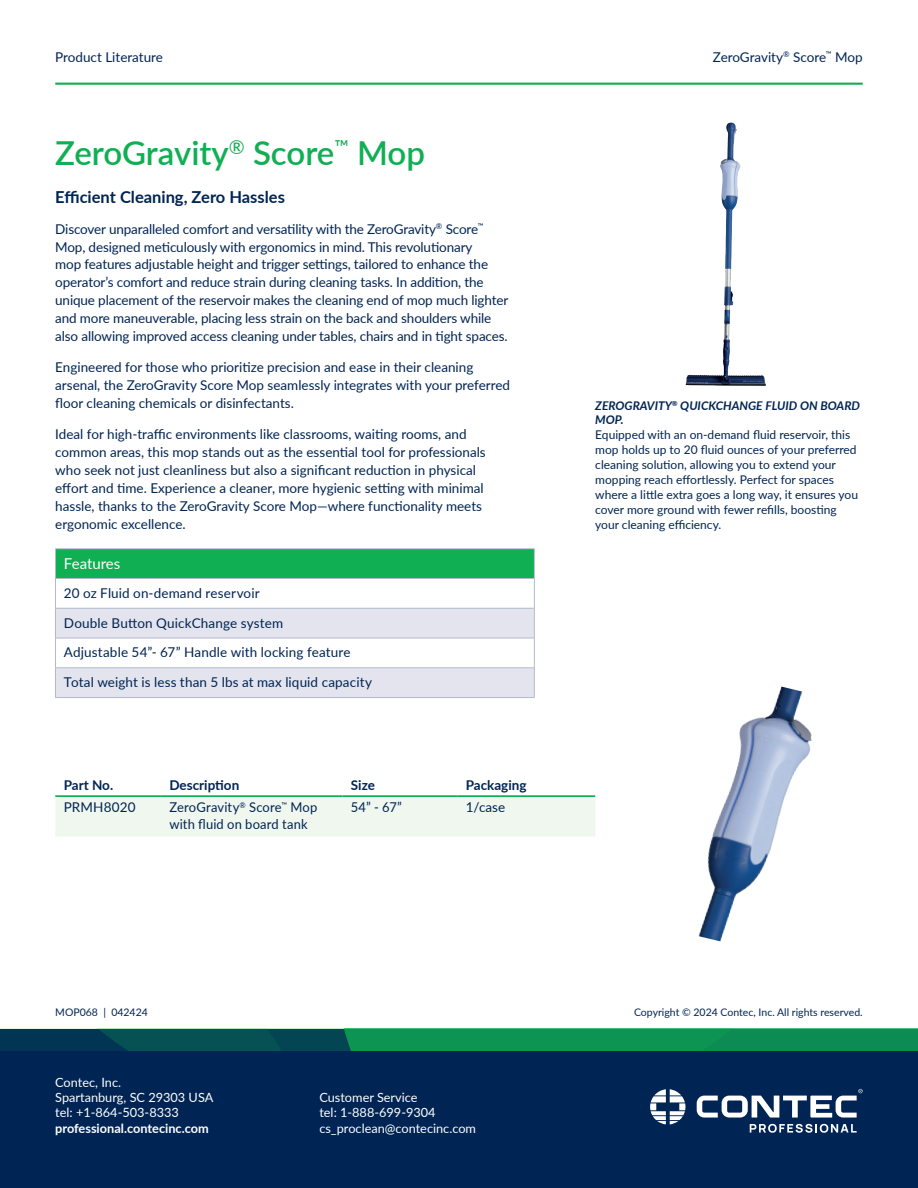
<style>
.page{position:relative;width:918px;height:1188px;background:#fff}
.page>*{position:absolute;margin:0;border:0;box-sizing:border-box;transform-origin:0 0}
.t1{font:600 33px "Lato";letter-spacing:-.005em;color:#11af53}
.t2{font:700 16.5px "Lato";color:#002453}
.t3{font:15px "Lato";color:#fff}
.t4{font:13.5px/18px "Lato";color:#002453}
.t5{font:13.5px/16.5px "Lato";color:#002453;scale:.96 1}
.t6{font:700 13.5px "Lato";color:#002453}
.t7{font:12.75px/15.3px "Lato";color:#fff}
.t8{font:700 12.75px "Lato";color:#fff}
.t9{font:12px/15px "Lato";color:#002453}
.t10{font:italic 700 12px/13.5px "Lato";color:#002453}
.t11{font:10.5px "Lato";color:#002453}
</style>
<div class="page">
<div style="left:0;top:1039px;width:918px;height:149px;background:#002453"></div>
<svg style="left:0;top:1029px;width:918px;height:21px;background:#097453"></svg>
<hr style="left:55px;top:83px;width:808px;height:2px;background:#11af53">
<svg style="left:750px;top:1124px;width:107px;height:9px"></svg>
<svg style="left:697px;top:1089px;width:166px;height:29px"></svg>
<svg style="left:650px;top:1089px;width:35px;height:35px"></svg>
<img style="left:698px;top:686px;width:114px;height:256px">
<img style="left:685px;top:122px;width:81px;height:264px">
<div style="left:55px;top:549px;width:479px;height:29px;background:#11af53"></div>
<div style="left:55px;top:608px;width:479px;height:30px;background:#e3e4ed"></div>
<div style="left:55px;top:668px;width:479px;height:30px;background:#e3e4ed"></div>
<hr style="left:55px;top:548px;width:480px;height:1px;background:#b3bad0">
<hr style="left:55px;top:578px;width:480px;height:1px;background:#b3bad0">
<svg style="left:55px;top:549px;width:1px;height:59px"></svg>
<svg style="left:534px;top:549px;width:1px;height:59px"></svg>
<hr style="left:55px;top:608px;width:480px;height:1px;background:#b3bad0">
<hr style="left:55px;top:608px;width:1px;height:30px;background:#b3bad0">
<hr style="left:534px;top:608px;width:1px;height:30px;background:#b3bad0">
<hr style="left:55px;top:638px;width:480px;height:1px;background:#b3bad0">
<hr style="left:55px;top:638px;width:1px;height:30px;background:#b3bad0">
<hr style="left:534px;top:638px;width:1px;height:30px;background:#b3bad0">
<hr style="left:55px;top:668px;width:480px;height:1px;background:#b3bad0">
<svg style="left:55px;top:669px;width:1px;height:28px"></svg>
<svg style="left:534px;top:669px;width:1px;height:28px"></svg>
<hr style="left:55px;top:697px;width:480px;height:1px;background:#b3bad0">
<div style="left:55px;top:797px;width:540px;height:39px;background:#eff7ef"></div>
<hr style="left:55px;top:795px;width:106px;height:2px;background:#11af53">
<hr style="left:161px;top:795px;width:181px;height:2px;background:#11af53">
<hr style="left:342px;top:795px;width:115px;height:2px;background:#11af53">
<hr style="left:457px;top:795px;width:138px;height:2px;background:#11af53">
<p class="t4" style="left:55px;top:47px;width:109px">Product Literature</p>
<h1 class="t1" style="left:55px;top:129px;width:371px">ZeroGravity<sup>®</sup> Score<sup>™</sup> Mop</h1>
<p class="t2" style="left:55px;top:185px;width:231px">Efficient Cleaning, Zero Hassles</p>
<p class="t4" style="left:55px;top:219px;width:455px">Discover unparalleled comfort and versatility with the ZeroGravity<sup>®</sup> Score<sup>™ </sup>Mop, designed meticulously with ergonomics in mind. This revolutionary<br>mop features adjustable height and trigger settings, tailored to enhance the operator’s comfort and reduce strain during cleaning tasks. In addition, the unique placement of the reservoir makes the cleaning end of mop much lighter and more maneuverable, placing less strain on the back and shoulders while also allowing improved access cleaning under tables, chairs and in tight spaces.</p>
<p class="t4" style="left:55px;top:358px;width:456px">Engineered for those who prioritize precision and ease in their cleaning arsenal, the ZeroGravity Score Mop seamlessly integrates with your preferred floor cleaning chemicals or disinfectants.</p>
<p class="t4" style="left:55px;top:425px;width:432px">Ideal for high-traffic environments like classrooms, waiting rooms, and common areas, this mop stands out as the essential tool for professionals who seek not just cleanliness but also a significant reduction in physical effort and time. Experience a cleaner, more hygienic setting with minimal hassle, thanks to the ZeroGravity Score Mop—where functionality meets ergonomic excellence.</p>
<p class="t3" style="left:64px;top:553px;width:58px">Features</p>
<p class="t4" style="left:64px;top:583px;width:197px">20 oz Fluid on-demand reservoir</p>
<p class="t4" style="left:64px;top:613px;width:221px">Double Button QuickChange system</p>
<p class="t4" style="left:64px;top:643px;width:288px">Adjustable 54”- 67” Handle with locking feature</p>
<p class="t4" style="left:64px;top:673px;width:309px">Total weight is less than 5 lbs at max liquid capacity</p>
<p class="t6" style="left:64px;top:775px;width:51px">Part No.</p>
<p class="t6" style="left:169px;top:775px;width:71px">Description</p>
<p class="t6" style="left:351px;top:775px;width:26px">Size</p>
<p class="t6" style="left:466px;top:775px;width:62px">Packaging</p>
<p class="t4" style="left:64px;top:798px;width:73px">PRMH8020</p>
<p class="t5" style="left:169px;top:799px;width:156px">ZeroGravity<sup>®</sup> Score<sup>™</sup> Mop with fluid on board tank</p>
<p class="t5" style="left:351px;top:799px;width:55px">54” - 67”</p>
<p class="t4" style="left:466px;top:798px;width:41px">1/case</p>
<p class="t4" style="left:713px;top:47px;width:151px">ZeroGravity<sup>®</sup> Score<sup>™</sup> Mop</p>
<p class="t10" style="left:595px;top:399px;width:266px">ZEROGRAVITY<sup>®</sup> QUICKCHANGE FLUID ON BOARD<br>MOP.</p>
<p class="t9" style="left:595px;top:426px;width:264px">Equipped with an on-demand fluid reservoir, this mop holds up to 20 fluid ounces of your preferred cleaning solution, allowing you to extend your mopping reach effortlessly. Perfect for spaces where a little extra goes a long way, it ensures you cover more ground with fewer refills, boosting your cleaning efficiency.</p>
<p class="t11" style="left:55px;top:1005px;width:94px">MOP068 | 042424</p>
<p class="t11" style="left:634px;top:1005px;width:230px">Copyright © 2024 Contec, Inc. All rights reserved.</p>
<p class="t7" style="left:55px;top:1074px;width:160px">Contec, Inc.<br>Spartanburg, SC 29303 USA tel: +1-864-503-8333</p>
<p class="t8" style="left:55px;top:1119px;width:155px">professional.contecinc.com</p>
<p class="t7" style="left:319px;top:1089px;width:158px">Customer Service<br>tel: 1-888-699-9304 cs_proclean@contecinc.com</p>
</div>
